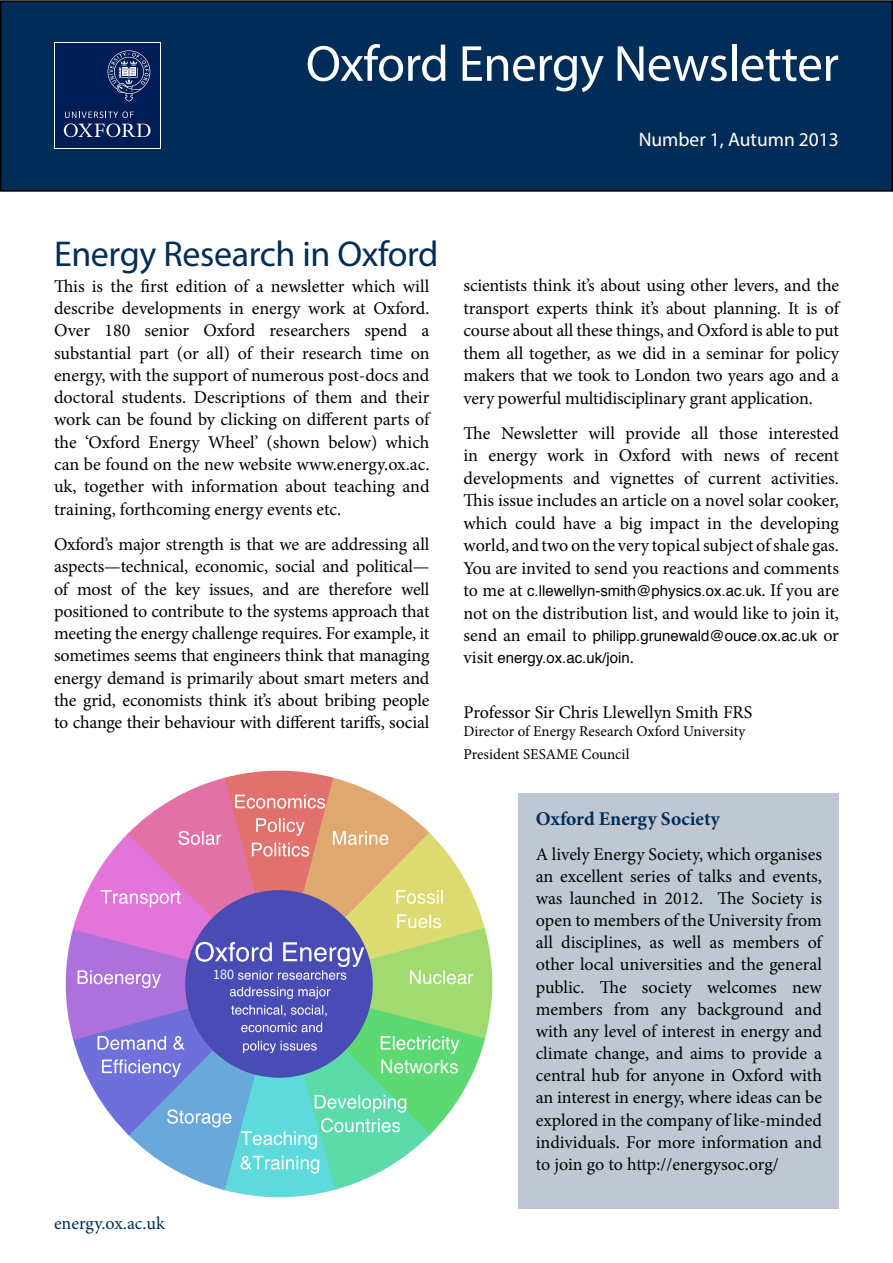
<style>
.page{position:relative;width:893px;height:1263px;background:#fff}
.page>*{position:absolute;margin:0;border:0;box-sizing:border-box;transform-origin:0 0}
.t1{font:51px "Myriad Pro";letter-spacing:-.01em;color:#fff}
.t2{font:36px "Myriad Pro";letter-spacing:-.01em;color:#002d58}
.t3{font:700 19.5px "Minion Pro";color:#002d58}
.t4{font:19.5px "Myriad Pro";color:#fff}
.t5{font:18px/22.4px "Minion Pro";letter-spacing:-.005em;color:#000;text-align:justify}
.t6{font:18px "Minion Pro";color:#002d58}
.t7{font:15px/22.5px "Helvetica";color:#000}
.t8{font:15px/22.5px "Minion Pro";color:#000}
.t9{font:13.95px "CMU Sans Serif";color:#fff}
.s1{font-family:"Minion Pro";font-size:18px}
</style>
<div class="page">
<div style="left:1px;top:1px;width:891px;height:190px;background:#002d58"></div>
<div style="left:0;top:0;width:893px;height:192px;border:2px solid #000"></div>
<svg style="left:65px;top:770px;width:428px;height:428px"></svg>
<div style="left:209px;top:967px;width:26px;height:17px;background:#4a4cb6"></div>
<svg style="left:54px;top:43px;width:106px;height:106px"></svg>
<div style="left:55px;top:43px;width:104px;height:105px;background:#001c54"></div>
<svg style="left:64px;top:112px;width:86px;height:25px"></svg>
<svg style="left:108px;top:50px;width:42px;height:51px"></svg>
<div style="left:519px;top:793px;width:320px;height:416px;background:#bfc8d2"></div>
<h1 class="t1" style="left:306px;top:32px;width:535px">Oxford Energy Newsletter</h1>
<p class="t4" style="left:639px;top:127px;width:202px">Number 1, Autumn 2013</p>
<h2 class="t2" style="left:54px;top:231px;width:386px">Energy Research in Oxford</h2>
<p class="t5" style="left:54px;top:275px;width:377px">This is the first edition of a newsletter which will describe developments in energy work at Oxford.<br>Over 180 senior Oxford researchers spend a substantial part (or all) of their research time on energy, with the support of numerous post-docs and doctoral students. Descriptions of them and their work can be found by clicking on different parts of the ‘Oxford Energy Wheel’ (shown below) which can be found on the new website www.energy.ox.ac. uk, together with information about teaching and training, forthcoming energy events etc.</p>
<p class="t5" style="left:54px;top:533px;width:377px">Oxford’s major strength is that we are addressing all aspects—technical, economic, social and political— of most of the key issues, and are therefore well positioned to contribute to the systems approach that meeting the energy challenge requires. For example, it sometimes seems that engineers think that managing energy demand is primarily about smart meters and the grid, economists think it’s about bribing people to change their behaviour with different tariffs, social</p>
<p class="t9" style="left:213px;top:962px;width:22px">180</p>
<p class="t6" style="left:54px;top:1211px;width:113px">energy.ox.ac.uk</p>
<p class="t5" style="left:463px;top:275px;width:377px">scientists think it’s about using other levers, and the transport experts think it’s about planning. It is of course about all these things, and Oxford is able to put them all together, as we did in a seminar for policy makers that we took to London two years ago and a very powerful multidisciplinary grant application.</p>
<p class="t5" style="left:463px;top:422px;width:377px">The Newsletter will provide all those interested in energy work in Oxford with news of recent developments and vignettes of current activities.<br>This issue includes an article on a novel solar cooker, which could have a big impact in the developing world, and two on the very topical subject of shale gas.<br>You are invited to send you reactions and comments</p>
<p class="t7" style="left:463px;top:580px;width:377px"><span class="s1">to me at</span> c.llewellyn-smith@physics.ox.ac.uk<span class="s1">. If you are</span></p>
<p class="t5" style="left:463px;top:602px;width:377px">not on the distribution list, and would like to join it,</p>
<p class="t7" style="left:463px;top:625px;width:377px"><span class="s1">send an email to</span> philipp.grunewald@ouce.ox.ac.uk <span class="s1">or visit</span> energy.ox.ac.uk/join<span class="s1">.</span></p>
<p class="t5" style="left:463px;top:701px;width:290px">Professor Sir Chris Llewellyn Smith FRS</p>
<p class="t8" style="left:463px;top:720px;width:283px">Director of Energy Research Oxford University<br>President SESAME Council</p>
<p class="t3" style="left:536px;top:805px;width:186px">Oxford Energy Society</p>
<p class="t5" style="left:536px;top:843px;width:288px">A lively Energy Society, which organises an excellent series of talks and events, was launched in 2012. The Society is open to members of the University from all disciplines, as well as members of other local universities and the general public. The society welcomes new members from any background and with any level of interest in energy and climate change, and aims to provide a central hub for anyone in Oxford with an interest in energy, where ideas can be explored in the company of like-minded individuals. For more information and to join go to http://energysoc.org/</p>
</div>
